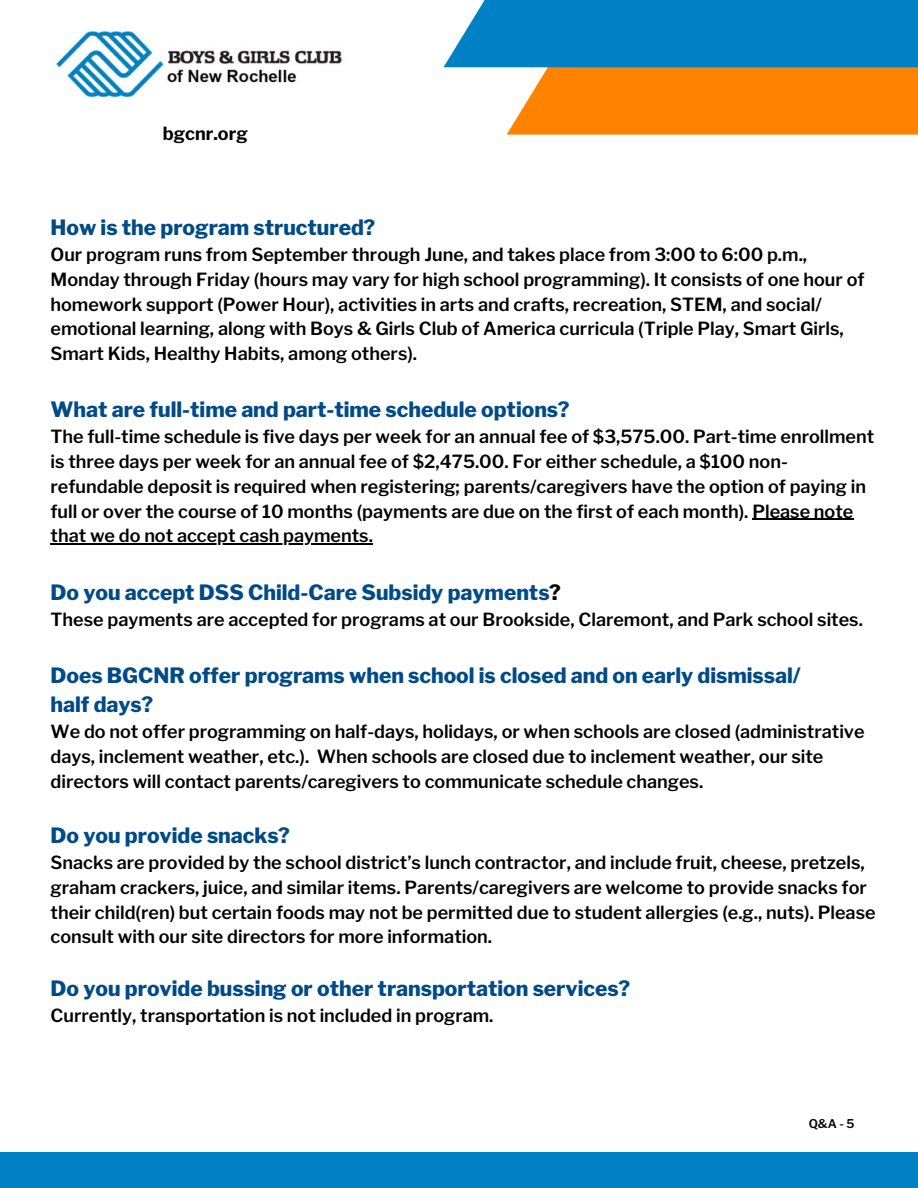
<style>
.page{position:relative;width:918px;height:1188px;background:#fff}
.page>*{position:absolute;margin:0;border:0;box-sizing:border-box;transform-origin:0 0}
.t1{font:800 21px/29.2px "Libre Franklin";color:#004b87}
.t2{font:600 18px/24.8px "Libre Franklin";color:#000}
.t3{font:700 18px "Libre Franklin";color:#000}
.t4{font:600 12px "Libre Franklin";color:#000}
.s1{color:#000}
</style>
<div class="page">
<div style="left:0;top:1152px;width:918px;height:36px;background:#0081c6"></div>
<img style="left:56px;top:30px;width:286px;height:68px">
<div style="left:507px;top:67px;width:411px;height:67px;background:#ff8200"></div>
<div style="left:443px;top:0;width:475px;height:67px;background:#0081c6"></div>
<hr style="left:752px;top:519px;width:101px;height:1px;background:#000">
<hr style="left:51px;top:543px;width:322px;height:2px;background:#000">
<h2 class="t3" style="left:163px;top:123px;width:87px">bgcnr.org</h2>
<h2 class="t1" style="left:51px;top:213px;width:326px">How is the program structured?</h2>
<h2 class="t2" style="left:51px;top:242px;width:816px">Our program runs from September through June, and takes place from 3:00 to 6:00 p.m., Monday through Friday (hours may vary for high school programming). It consists of one hour of homework support (Power Hour), activities in arts and crafts, recreation, STEM, and social/ emotional learning, along with Boys &amp; Girls Club of America curricula (Triple Play, Smart Girls, Smart Kids, Healthy Habits, among others).</h2>
<h2 class="t1" style="left:51px;top:395px;width:521px">What are full-time and part-time schedule options?</h2>
<h2 class="t2" style="left:51px;top:424px;width:825px">The full-time schedule is five days per week for an annual fee of $3,575.00. Part-time enrollment is three days per week for an annual fee of $2,475.00. For either schedule, a $100 non&shy;refundable deposit is required when registering; parents/caregivers have the option of paying in full or over the course of 10 months (payments are due on the first of each month). Please note</h2>
<h2 class="t2" style="left:51px;top:523px;width:324px">that we do not accept cash payments.</h2>
<h2 class="t1" style="left:51px;top:578px;width:512px">Do you accept DSS Child-Care Subsidy payments<span class="s1">?</span></h2>
<h2 class="t2" style="left:51px;top:607px;width:814px">These payments are accepted for programs at our Brookside, Claremont, and Park school sites.</h2>
<h2 class="t1" style="left:51px;top:661px;width:752px">Does BGCNR offer programs when school is closed and on early dismissal/ half days?</h2>
<h2 class="t2" style="left:51px;top:719px;width:816px">We do not offer programming on half-days, holidays, or when schools are closed (administrative days, inclement weather, etc.). When schools are closed due to inclement weather, our site directors will contact parents/caregivers to communicate schedule changes.</h2>
<p class="t1" style="left:51px;top:821px;width:241px">Do you provide snacks?</p>
<p class="t2" style="left:51px;top:850px;width:827px">Snacks are provided by the school district’s lunch contractor, and include fruit, cheese, pretzels, graham crackers, juice, and similar items. Parents/caregivers are welcome to provide snacks for their child(ren) but certain foods may not be permitted due to student allergies (e.g., nuts). Please consult with our site directors for more information.</p>
<p class="t1" style="left:51px;top:974px;width:581px">Do you provide bussing or other transportation services?</p>
<p class="t2" style="left:51px;top:1003px;width:445px">Currently, transportation is not included in program.</p>
<h2 class="t4" style="left:809px;top:1116px;width:47px">Q&amp;A-5</h2>
</div>
